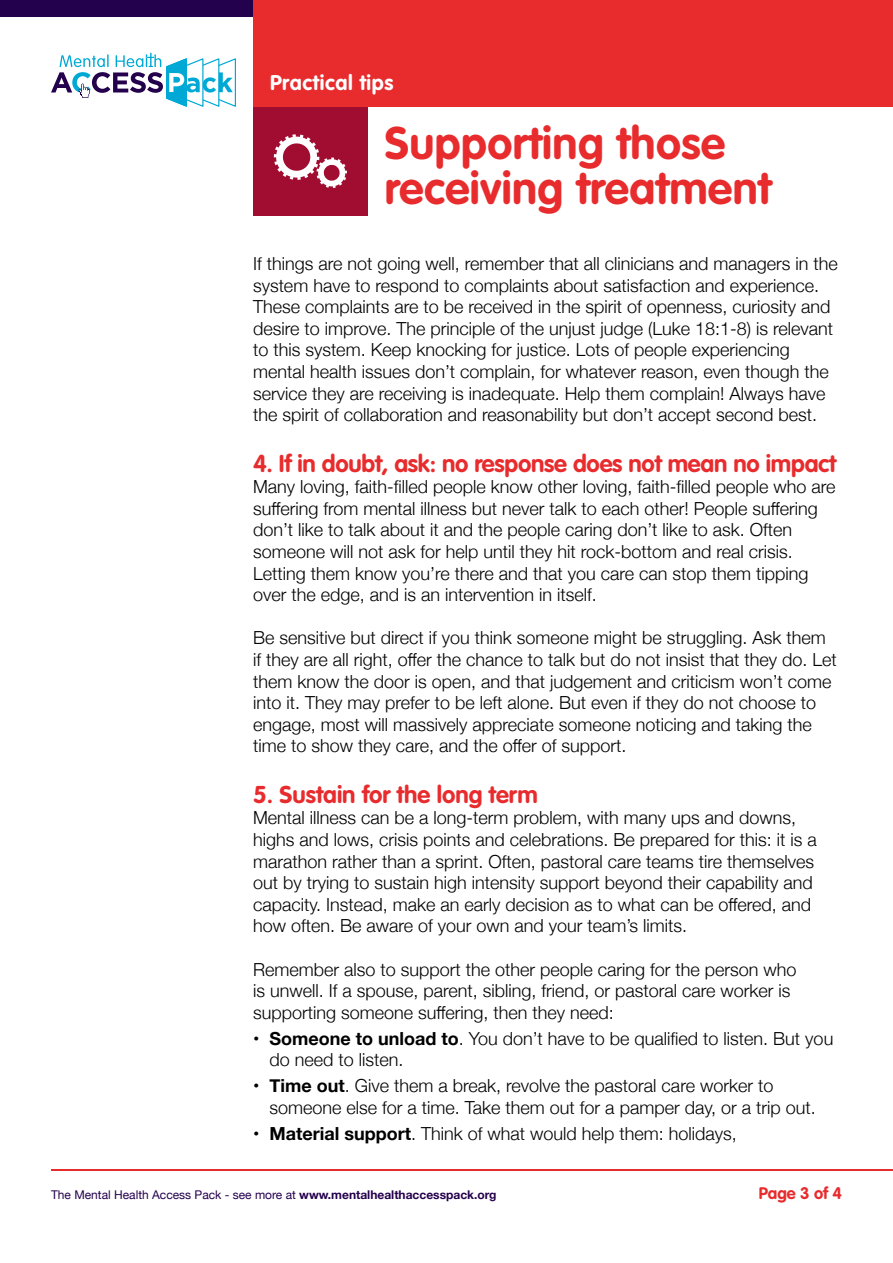
<style>
.page{position:relative;width:893px;height:1263px;background:#fff}
.page>*{position:absolute;margin:0;border:0;box-sizing:border-box;transform-origin:0 0}
.t1{font:700 45px/45px "VAG Rounded Std";letter-spacing:.01em;color:#e82c2e}
.t2{font:700 24px "VAG Rounded Std";letter-spacing:-.01em;color:#e82c2e}
.t3{font:700 21px "VAG Rounded Std";letter-spacing:.03em;color:#fff}
.t4{font:300 18px/21.6px "Helvetica Neue";color:#000}
.t5{font:700 16.5px "VAG Rounded Std";color:#e82c2e}
.t6{font:12px "Helvetica Neue";color:#24014c}
.s1{font-weight:700}
</style>
<div class="page">
<div style="left:0;top:0;width:637px;height:17px;background:#24014c"></div>
<div style="left:253px;top:0;width:640px;height:107px;background:#e82c2e"></div>
<div style="left:253px;top:107px;width:115px;height:108px;background:#a10d31"></div>
<svg style="left:51px;top:53px;width:185px;height:54px"></svg>
<hr style="left:51px;top:1169px;width:842px;height:1px;background:#e82c2e">
<svg style="left:274px;top:134px;width:73px;height:54px"></svg>
<p class="t3" style="left:270px;top:70px;width:125px">Practical tips</p>
<h1 class="t1" style="left:385px;top:122px;width:388px">Supporting those receiving treatment</h1>
<p class="t4" style="left:253px;top:251px;width:586px">If things are not going well, remember that all clinicians and managers in the system have to respond to complaints about satisfaction and experience.<br>These complaints are to be received in the spirit of openness, curiosity and desire to improve. The principle of the unjust judge (Luke 18:1-8) is relevant to this system. Keep knocking for justice. Lots of people experiencing mental health issues don’t complain, for whatever reason, even though the service they are receiving is inadequate. Help them complain! Always have the spirit of collaboration and reasonability but don’t accept second best.</p>
<h2 class="t2" style="left:253px;top:449px;width:585px">4. If in doubt, ask: no response does not mean no impact</h2>
<p class="t4" style="left:253px;top:475px;width:584px">Many loving, faith-filled people know other loving, faith-filled people who are suffering from mental illness but never talk to each other! People suffering don’t like to talk about it and the people caring don’t like to ask. Often someone will not ask for help until they hit rock-bottom and real crisis.<br>Letting them know you’re there and that you care can stop them tipping over the edge, and is an intervention in itself.</p>
<p class="t4" style="left:253px;top:626px;width:585px">Be sensitive but direct if you think someone might be struggling. Ask them if they are all right, offer the chance to talk but do not insist that they do. Let them know the door is open, and that judgement and criticism won’t come into it. They may prefer to be left alone. But even if they do not choose to engage, most will massively appreciate someone noticing and taking the time to show they care, and the offer of support.</p>
<h2 class="t2" style="left:253px;top:780px;width:286px">5. Sustain for the long term</h2>
<p class="t4" style="left:253px;top:806px;width:565px">Mental illness can be a long-term problem, with many ups and downs, highs and lows, crisis points and celebrations. Be prepared for this: it is a marathon rather than a sprint. Often, pastoral care teams tire themselves out by trying to sustain high intensity support beyond their capability and capacity. Instead, make an early decision as to what can be offered, and how often. Be aware of your own and your team’s limits.</p>
<p class="t4" style="left:253px;top:957px;width:545px">Remember also to support the other people caring for the person who is unwell. If a spouse, parent, sibling, friend, or pastoral care worker is supporting someone suffering, then they need:</p>
<p class="t4" style="left:269px;top:1026px;width:565px;text-indent:-17px"><span class="s1">• Someone to unload to</span>. You don’t have to be qualified to listen. But you do need to listen.</p>
<p class="t4" style="left:269px;top:1073px;width:548px;text-indent:-17px"><span class="s1">• Time out</span>. Give them a break, revolve the pastoral care worker to someone else for a time. Take them out for a pamper day, or a trip out.</p>
<p class="t4" style="left:253px;top:1121px;width:485px"><span class="s1">• Material support</span>. Think of what would help them: holidays,</p>
<p class="t6" style="left:51px;top:1186px;width:447px">The Mental Health Access Pack - see more at <span class="s1">www.mentalhealthaccesspack.org</span></p>
<p class="t5" style="left:759px;top:1184px;width:85px">Page 3 of 4</p>
</div>
